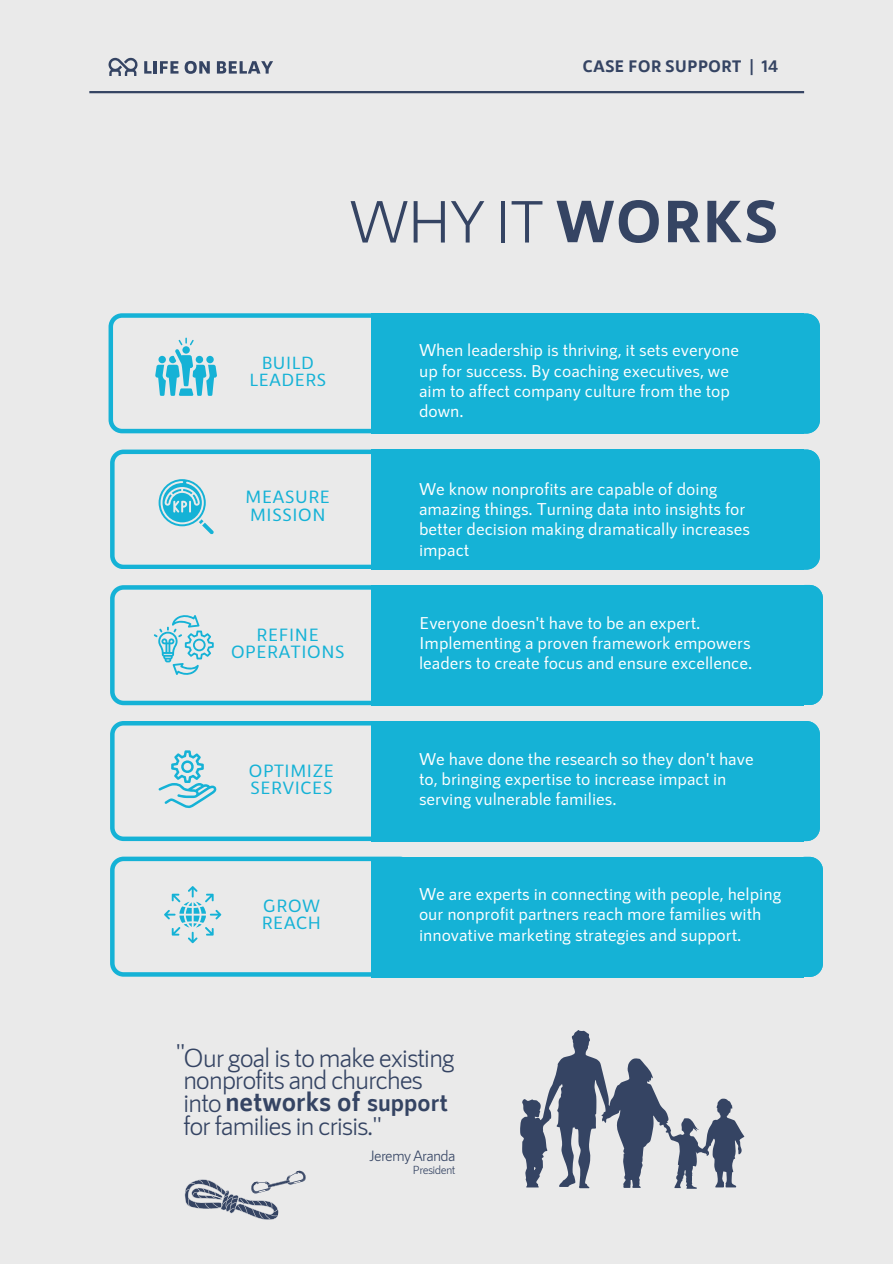
<style>
.page{position:relative;width:893px;height:1264px;background:#fff}
.page>*{position:absolute;margin:0;border:0;box-sizing:border-box;transform-origin:0 0}
.t1{font:60px "RNS Sanz";color:#354463}
.t2{font:26.55px/22.6px "RNS Sanz";letter-spacing:-.05em;color:#354463}
.t3{font:700 26.55px "RNS Sanz";color:#354463}
.t4{font:500 18px "RNS Sanz";color:#15b2d6}
.t5{font:500 17.85px "RNS Sanz";color:#15b2d6}
.t6{font:500 17.25px/20.2px "RNS Sanz";color:#fff}
.t7{font:700 16.5px "RNS Sanz";color:#354463}
.t8{font:15.15px "RNS Sanz";letter-spacing:-.05em;color:#354463}
.t9{font:11.85px "RNS Sanz";letter-spacing:-.05em;color:#354463}
.s1{font-weight:700}
.s2{font-weight:400}
.s3{font-size:24.15px}
</style>
<div class="page">
<div style="left:0;top:0;width:892px;height:1263px;background:#eaeaea"></div>
<svg style="left:110px;top:856px;width:262px;height:120px"></svg>
<div style="left:372px;top:313px;width:432px;height:121px;background:#15b2d6"></div>
<svg style="left:108px;top:313px;width:264px;height:120px"></svg>
<svg style="left:110px;top:449px;width:262px;height:120px"></svg>
<div style="left:372px;top:449px;width:432px;height:121px;background:#15b2d6"></div>
<svg style="left:110px;top:585px;width:262px;height:120px"></svg>
<div style="left:372px;top:585px;width:432px;height:120px;background:#15b2d6"></div>
<svg style="left:110px;top:721px;width:262px;height:120px"></svg>
<div style="left:372px;top:721px;width:432px;height:120px;background:#15b2d6"></div>
<div style="left:372px;top:856px;width:432px;height:121px;background:#15b2d6"></div>
<hr style="left:89px;top:91px;width:715px;height:2px;background:#354463">
<svg style="left:108px;top:58px;width:30px;height:18px"></svg>
<svg style="left:144px;top:61px;width:34px;height:13px"></svg>
<svg style="left:184px;top:61px;width:26px;height:13px"></svg>
<svg style="left:217px;top:61px;width:56px;height:13px"></svg>
<div style="left:804px;top:313px;width:15px;height:120px;background:#15b2d6"></div>
<div style="left:804px;top:449px;width:15px;height:120px;background:#15b2d6"></div>
<div style="left:804px;top:585px;width:18px;height:120px;background:#15b2d6"></div>
<div style="left:804px;top:721px;width:15px;height:120px;background:#15b2d6"></div>
<div style="left:791px;top:856px;width:31px;height:120px;background:#15b2d6"></div>
<svg style="left:520px;top:1030px;width:224px;height:158px"></svg>
<svg style="left:184px;top:1170px;width:122px;height:50px"></svg>
<p class="t7" style="left:582px;top:55px;width:197px">CASE FOR SUPPORT | 14</p>
<p class="t1" style="left:349px;top:182px;width:431px">WHY IT <span class="s1">WORKS</span></p>
<p class="t5" style="left:261px;top:351px;width:54px">BUILD</p>
<p class="t5" style="left:249px;top:368px;width:79px">LEADERS</p>
<p class="t4" style="left:245px;top:485px;width:86px">MEASURE</p>
<p class="t4" style="left:250px;top:502px;width:77px">MISSION</p>
<p class="t6" style="left:419px;top:339px;width:321px">When leadership is thriving, it sets everyone up for success. By coaching executives, we aim to affect company culture from the top down.</p>
<p class="t6" style="left:419px;top:477px;width:332px">We know nonprofits are capable of doing amazing things. Turning data into insights for better decision making dramatically increases impact</p>
<p class="t4" style="left:256px;top:623px;width:65px">REFINE</p>
<p class="t4" style="left:231px;top:640px;width:116px">OPERATIONS</p>
<p class="t4" style="left:248px;top:759px;width:87px">OPTIMIZE</p>
<p class="t4" style="left:250px;top:776px;width:84px">SERVICES</p>
<p class="t4" style="left:263px;top:893px;width:59px">GROW</p>
<p class="t4" style="left:261px;top:910px;width:61px">REACH</p>
<p class="t6" style="left:419px;top:611px;width:334px">Everyone doesn't have to be an expert.<br>Implementing a proven framework empowers leaders to create focus and ensure excellence.</p>
<p class="t6" style="left:419px;top:747px;width:336px">We have done the research so they don't have to, bringing expertise to increase impact in serving vulnerable families.</p>
<p class="t6" style="left:419px;top:883px;width:364px">We are experts in connecting with people, helping our nonprofit partners reach more families with innovative marketing strategies and support.</p>
<p class="t2" style="left:175px;top:1039px;width:12px">"</p>
<p class="t2" style="left:183px;top:1044px;width:273px">Our goal is to make existing nonprofits and churches</p>
<p class="t3" style="left:183px;top:1084px;width:266px"><span class="s2">into</span>networks of <span class="s3">support</span></p>
<p class="t2" style="left:183px;top:1112px;width:201px">for families in crisis."</p>
<p class="t8" style="left:369px;top:1146px;width:88px">Jeremy Aranda</p>
<p class="t9" style="left:412px;top:1161px;width:44px">President</p>
</div>
